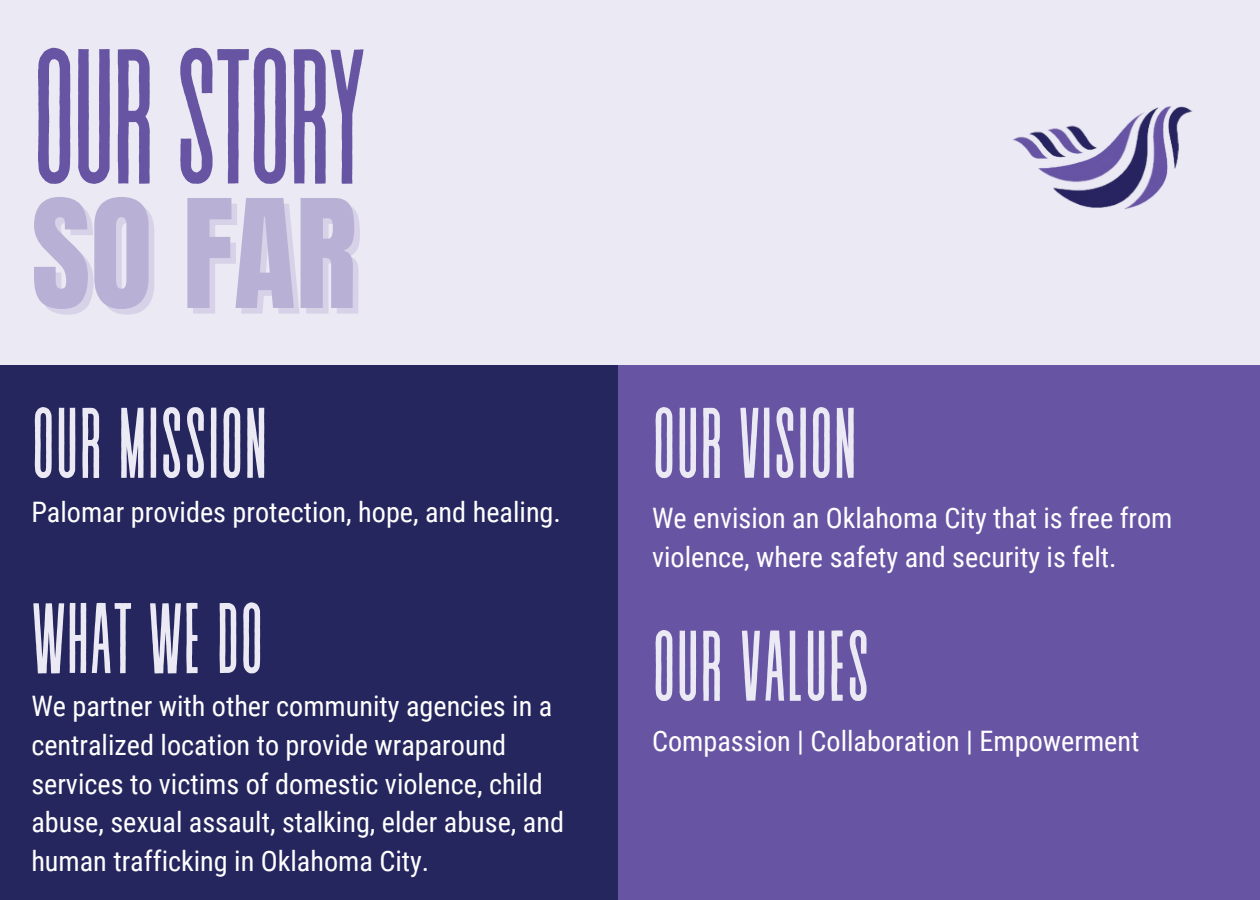
<style>
.page{position:relative;width:1260px;height:900px;background:#ebe9f3}
.page>*{position:absolute;margin:0;border:0;box-sizing:border-box;transform-origin:0 0}
.t1{font:191.75px "Revive 80 Tall";letter-spacing:-.03em;color:#6755a4}
.t2{font:128px "Anton";color:#b9b1d5}
.t3{font:100px "Revive 80 Tall";color:#ebe9f3}
.t4{font:28.25px/38.8px "Roboto Condensed";color:#fff}
</style>
<div class="page">
<img style="left:1012px;top:106px;width:181px;height:103px">
<div style="left:0;top:365px;width:630px;height:535px;background:#26265f"></div>
<div style="left:618px;top:365px;width:642px;height:535px;background:#6755a4"></div>
<p class="t1" style="left:31px;top:19px;width:338px">OURSTORY</p>
<h2 class="t2" style="left:31px;top:162px;width:327px">SO FAR</h2>
<h3 class="t3" style="left:31px;top:392px;width:238px">OUR MISSION</h3>
<p class="t4" style="left:31px;top:492px;width:531px">Palomar provides protection, hope, and healing.</p>
<h3 class="t3" style="left:31px;top:587px;width:234px">WHATWE DO</h3>
<p class="t4" style="left:31px;top:687px;width:534px">We partner with other community agencies in a centralized location to provide wraparound services to victims of domestic violence, child abuse, sexual assault, stalking, elder abuse, and human trafficking in Oklahoma City.</p>
<h3 class="t3" style="left:652px;top:392px;width:207px">OUR VISION</h3>
<p class="t4" style="left:652px;top:499px;width:522px">We envision an Oklahoma City that is free from violence, where safety and security is felt.</p>
<h3 class="t3" style="left:652px;top:615px;width:219px">OUR VALUES</h3>
<p class="t4" style="left:652px;top:722px;width:489px">Compassion | Collaboration | Empowerment</p>
</div>
